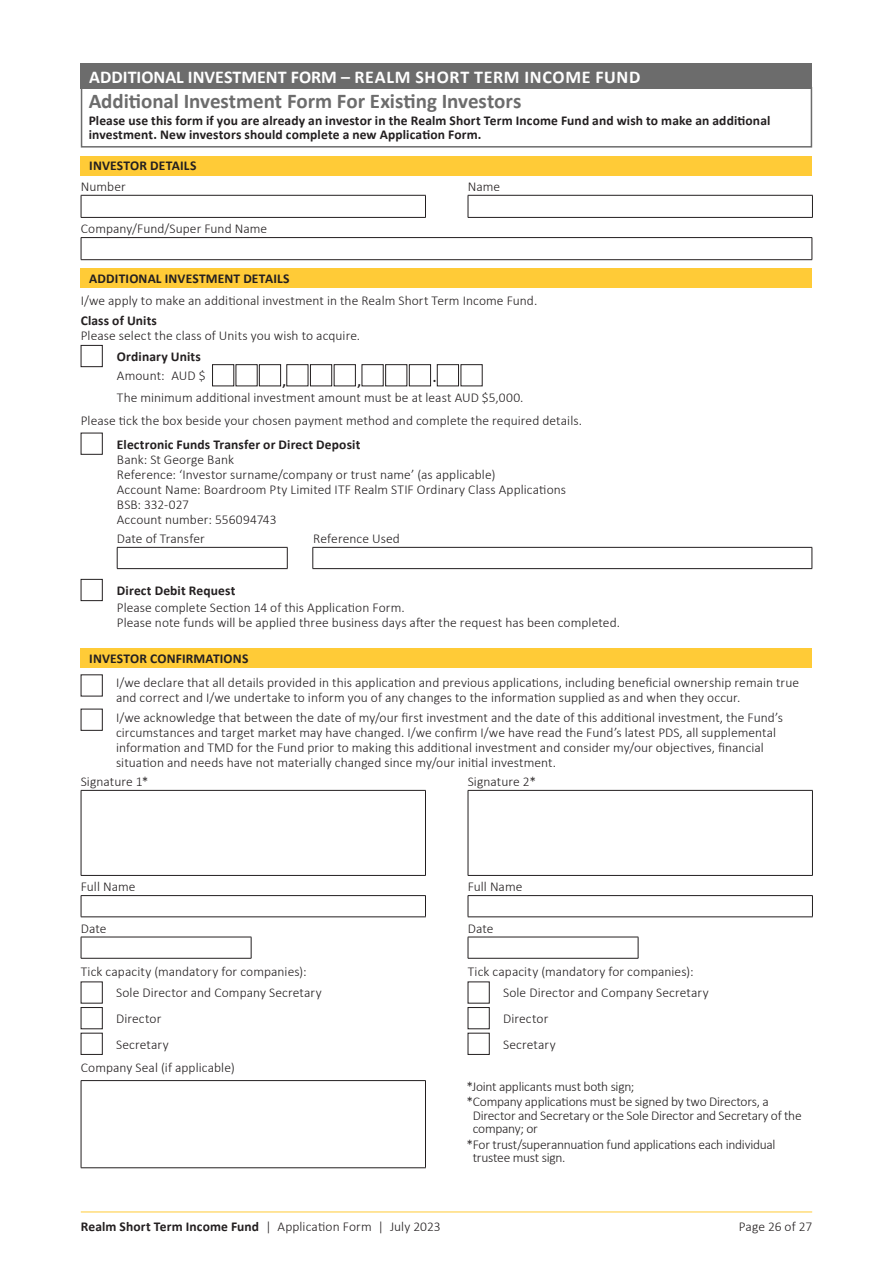
<style>
.page{position:relative;width:893px;height:1263px;background:#fff}
.page>*{position:absolute;margin:0;border:0;box-sizing:border-box;transform-origin:0 0}
.t1{font:700 21px "Calibri";letter-spacing:-.005em;color:#6c6c6c}
.t2{font:700 18px "Calibri";color:#fff}
.t3{font:300 13.5px/15px "Calibri";letter-spacing:.005em;color:#231f20}
.t4{font:700 13.5px/13.5px "Calibri";letter-spacing:.01em;color:#231f20}
.t5{font:300 13.5px/13.5px "Calibri";letter-spacing:-.02em;color:#231f20}
.s1{font-weight:700}
</style>
<div class="page">
<hr style="left:81px;top:1211px;width:731px;height:1px;background:#ffcb37">
<div style="left:81px;top:64px;width:731px;height:25px;background:#6c6c6c"></div>
<div style="left:81px;top:87px;width:731px;height:61px;border:2px solid #6c6c6c"></div>
<div style="left:81px;top:156px;width:731px;height:20px;background:#ffcb37"></div>
<hr style="left:81px;top:195px;width:345px;height:1px;background:#231f20">
<svg style="left:81px;top:196px;width:1px;height:21px"></svg>
<svg style="left:425px;top:196px;width:1px;height:21px"></svg>
<hr style="left:81px;top:217px;width:345px;height:1px;background:#231f20">
<hr style="left:468px;top:195px;width:345px;height:1px;background:#231f20">
<svg style="left:468px;top:196px;width:1px;height:21px"></svg>
<svg style="left:812px;top:196px;width:1px;height:21px"></svg>
<hr style="left:468px;top:217px;width:345px;height:1px;background:#231f20">
<hr style="left:81px;top:237px;width:731px;height:1px;background:#231f20">
<svg style="left:81px;top:238px;width:1px;height:21px"></svg>
<svg style="left:812px;top:238px;width:1px;height:21px"></svg>
<hr style="left:81px;top:259px;width:731px;height:1px;background:#231f20">
<div style="left:81px;top:268px;width:731px;height:20px;background:#ffcb37"></div>
<div style="left:81px;top:345px;width:22px;height:22px;border:1px solid #231f20"></div>
<div style="left:212px;top:364px;width:22px;height:22px;border:1px solid #231f20"></div>
<div style="left:259px;top:364px;width:22px;height:22px;border:1px solid #231f20"></div>
<div style="left:286px;top:364px;width:22px;height:22px;border:1px solid #231f20"></div>
<div style="left:310px;top:364px;width:22px;height:22px;border:1px solid #231f20"></div>
<div style="left:334px;top:364px;width:22px;height:22px;border:1px solid #231f20"></div>
<div style="left:385px;top:364px;width:22px;height:22px;border:1px solid #231f20"></div>
<div style="left:409px;top:364px;width:22px;height:22px;border:1px solid #231f20"></div>
<div style="left:437px;top:364px;width:22px;height:22px;border:1px solid #231f20"></div>
<div style="left:81px;top:433px;width:22px;height:22px;border:1px solid #231f20"></div>
<hr style="left:117px;top:547px;width:171px;height:1px;background:#231f20">
<svg style="left:117px;top:548px;width:1px;height:20px"></svg>
<svg style="left:287px;top:548px;width:1px;height:20px"></svg>
<hr style="left:313px;top:547px;width:499px;height:1px;background:#231f20">
<svg style="left:313px;top:548px;width:1px;height:20px"></svg>
<svg style="left:812px;top:548px;width:1px;height:20px"></svg>
<hr style="left:117px;top:568px;width:171px;height:1px;background:#231f20">
<hr style="left:313px;top:568px;width:499px;height:1px;background:#231f20">
<div style="left:81px;top:579px;width:22px;height:22px;border:1px solid #231f20"></div>
<div style="left:81px;top:648px;width:731px;height:20px;background:#ffcb37"></div>
<div style="left:81px;top:709px;width:22px;height:22px;border:1px solid #231f20"></div>
<hr style="left:81px;top:790px;width:345px;height:1px;background:#231f20">
<hr style="left:81px;top:791px;width:1px;height:84px;background:#231f20">
<hr style="left:425px;top:791px;width:1px;height:84px;background:#231f20">
<hr style="left:81px;top:875px;width:345px;height:1px;background:#231f20">
<hr style="left:468px;top:790px;width:345px;height:1px;background:#231f20">
<hr style="left:468px;top:791px;width:1px;height:84px;background:#231f20">
<hr style="left:812px;top:791px;width:1px;height:84px;background:#231f20">
<hr style="left:468px;top:875px;width:345px;height:1px;background:#231f20">
<hr style="left:81px;top:895px;width:345px;height:1px;background:#231f20">
<svg style="left:81px;top:896px;width:1px;height:20px"></svg>
<svg style="left:425px;top:896px;width:1px;height:20px"></svg>
<hr style="left:81px;top:916px;width:345px;height:1px;background:#231f20">
<hr style="left:468px;top:895px;width:345px;height:1px;background:#231f20">
<svg style="left:468px;top:896px;width:1px;height:20px"></svg>
<svg style="left:812px;top:896px;width:1px;height:20px"></svg>
<hr style="left:468px;top:916px;width:345px;height:1px;background:#231f20">
<hr style="left:81px;top:937px;width:170px;height:1px;background:#231f20">
<svg style="left:81px;top:937px;width:1px;height:21px"></svg>
<svg style="left:251px;top:937px;width:1px;height:21px"></svg>
<hr style="left:81px;top:958px;width:170px;height:1px;background:#231f20">
<hr style="left:468px;top:937px;width:170px;height:1px;background:#231f20">
<svg style="left:468px;top:937px;width:1px;height:21px"></svg>
<svg style="left:638px;top:937px;width:1px;height:21px"></svg>
<hr style="left:468px;top:958px;width:170px;height:1px;background:#231f20">
<div style="left:81px;top:1007px;width:22px;height:22px;border:1px solid #231f20"></div>
<div style="left:468px;top:1007px;width:22px;height:22px;border:1px solid #231f20"></div>
<div style="left:81px;top:1033px;width:22px;height:22px;border:1px solid #231f20"></div>
<div style="left:468px;top:1033px;width:22px;height:22px;border:1px solid #231f20"></div>
<hr style="left:81px;top:1080px;width:345px;height:1px;background:#231f20">
<hr style="left:81px;top:1081px;width:1px;height:86px;background:#231f20">
<hr style="left:81px;top:1167px;width:345px;height:1px;background:#231f20">
<hr style="left:425px;top:1081px;width:1px;height:86px;background:#231f20">
<h2 class="t2" style="left:89px;top:64px;width:553px">ADDITIONAL INVESTMENT FORM – REALM SHORT TERM INCOME FUND</h2>
<h1 class="t1" style="left:89px;top:87px;width:434px">Additional Investment Form For Existing Investors</h1>
<p class="t4" style="left:89px;top:113px;width:683px">Please use this form if you are already an investor in the Realm Short Term Income Fund and wish to make an additional investment. New investors should complete a new Application Form.</p>
<p class="t4" style="left:89px;top:159px;width:109px">INVESTOR DETAILS</p>
<p class="t3" style="left:81px;top:179px;width:46px">Number</p>
<p class="t3" style="left:468px;top:179px;width:34px">Name</p>
<p class="t3" style="left:81px;top:221px;width:188px">Company/Fund/Super Fund Name</p>
<p class="t4" style="left:89px;top:271px;width:202px">ADDITIONAL INVESTMENT DETAILS</p>
<p class="t3" style="left:81px;top:293px;width:458px">I/we apply to make an additional investment in the Realm Short Term Income Fund.</p>
<p class="t4" style="left:81px;top:313px;width:78px">Class of Units</p>
<p class="t3" style="left:81px;top:327px;width:281px">Please select the class of Units you wish to acquire.</p>
<p class="t4" style="left:117px;top:349px;width:85px">Ordinary Units</p>
<p class="t3" style="left:117px;top:368px;width:90px">Amount: AUD $</p>
<p class="t4" style="left:282px;top:374px;width:5px">,</p>
<p class="t4" style="left:358px;top:374px;width:5px">,</p>
<p class="t4" style="left:433px;top:370px;width:5px">.</p>
<p class="t3" style="left:81px;top:385px;width:503px;line-height:23.5px;text-indent:36px">The minimum additional investment amount must be at least AUD $5,000.<br>Please tick the box beside your chosen payment method and complete the required details.</p>
<p class="t4" style="left:117px;top:437px;width:245px">Electronic Funds Transfer or Direct Deposit</p>
<p class="t3" style="left:117px;top:451px;width:451px">Bank: St George Bank<br>Reference: ‘Investor surname/company or trust name’ (as applicable)<br>Account Name: Boardroom Pty Limited ITF Realm STIF Ordinary Class Applications BSB: 332-027<br>Account number: 556094743</p>
<p class="t3" style="left:117px;top:531px;width:89px">Date of Transfer</p>
<p class="t3" style="left:313px;top:531px;width:88px">Reference Used</p>
<p class="t4" style="left:117px;top:583px;width:120px">Direct Debit Request</p>
<p class="t3" style="left:117px;top:600px;width:505px">Please complete Section 14 of this Application Form.<br>Please note funds will be applied three business days after the request has been completed.</p>
<p class="t4" style="left:89px;top:651px;width:161px">INVESTOR CONFIRMATIONS</p>
<p class="t3" style="left:116px;top:675px;width:685px">I/we declare that all details provided in this application and previous applications, including beneficial ownership remain true and correct and I/we undertake to inform you of any changes to the information supplied as and when they occur.</p>
<p class="t3" style="left:116px;top:709px;width:668px">I/we acknowledge that between the date of my/our first investment and the date of this additional investment, the Fund’s circumstances and target market may have changed. I/we confirm I/we have read the Fund’s latest PDS, all supplemental information and TMD for the Fund prior to making this additional investment and consider my/our objectives, financial situation and needs have not materially changed since my/our initial investment.</p>
<p class="t3" style="left:81px;top:774px;width:69px">Signature 1*</p>
<p class="t3" style="left:468px;top:774px;width:70px">Signature 2*</p>
<p class="t3" style="left:81px;top:879px;width:56px">Full Name</p>
<p class="t3" style="left:468px;top:879px;width:56px">Full Name</p>
<p class="t3" style="left:81px;top:920px;width:27px">Date</p>
<p class="t3" style="left:468px;top:920px;width:27px">Date</p>
<p class="t3" style="left:81px;top:964px;width:227px">Tick capacity (mandatory for companies):</p>
<p class="t3" style="left:468px;top:964px;width:227px">Tick capacity (mandatory for companies):</p>
<p class="t3" style="left:116px;top:985px;width:207px">Sole Director and Company Secretary</p>
<p class="t3" style="left:503px;top:985px;width:207px">Sole Director and Company Secretary</p>
<p class="t3" style="left:116px;top:1011px;width:47px">Director</p>
<p class="t3" style="left:503px;top:1011px;width:47px">Director</p>
<p class="t3" style="left:116px;top:1036px;width:54px">Secretary</p>
<p class="t3" style="left:503px;top:1036px;width:54px">Secretary</p>
<p class="t3" style="left:81px;top:1060px;width:155px">Company Seal (if applicable)</p>
<p class="t5" style="left:466px;top:1078px;width:304px;line-height:15.6px">*Joint applicants must both sign;<br>*Company applications must be signed by two Directors, a</p>
<p class="t5" style="left:473px;top:1108px;width:330px">Director and Secretary or the Sole Director and Secretary of the company; or</p>
<p class="t5" style="left:473px;top:1137px;width:304px;text-indent:-6px">*For trust/superannuation fund applications each individual trustee must sign.</p>
<p class="t3" style="left:81px;top:1218px;width:361px"><span class="s1">Realm Short Term Income Fund</span> | Application Form | July 2023</p>
<p class="t3" style="left:739px;top:1218px;width:75px">Page 26 of 27</p>
</div>
